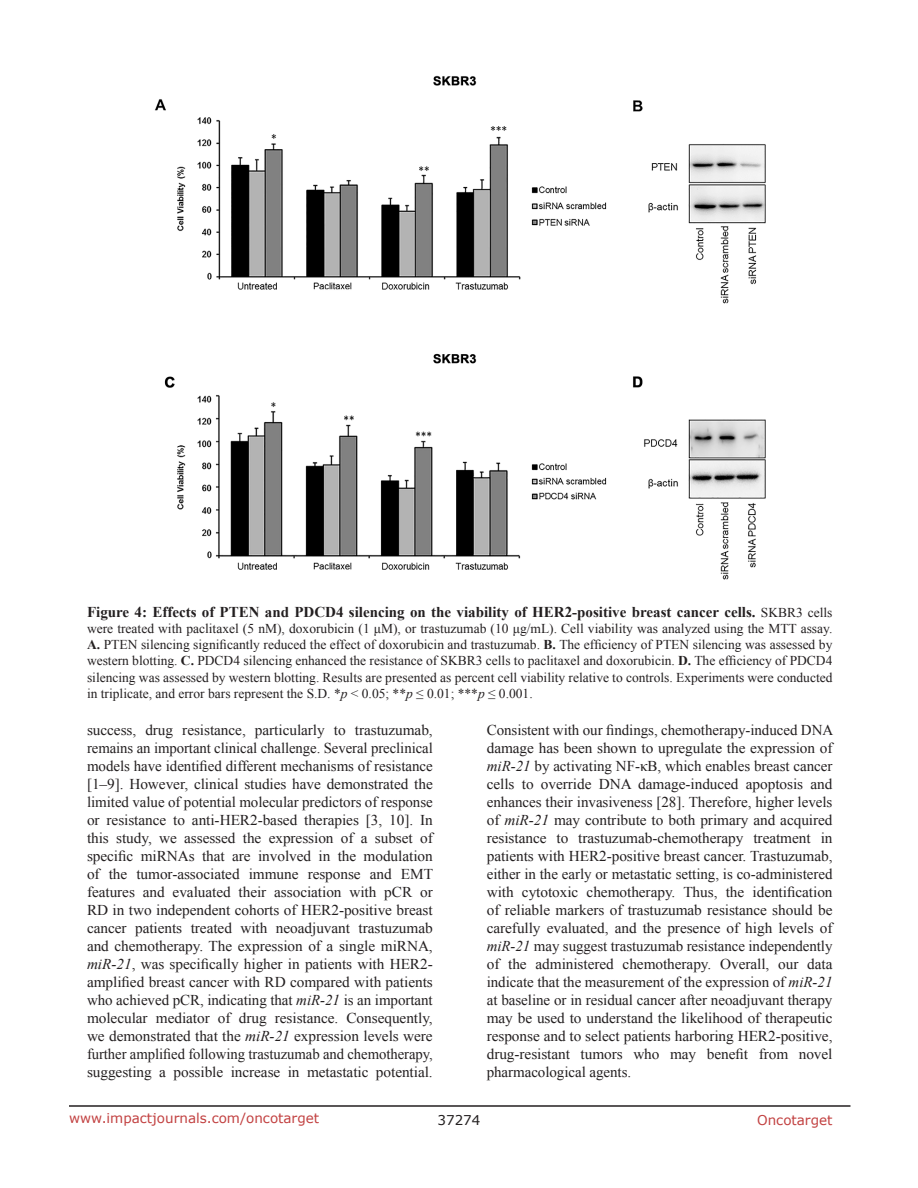
<style>
.page{position:relative;width:918px;height:1188px;background:#fff}
.page>*{position:absolute;margin:0;border:0;box-sizing:border-box;transform-origin:0 0}
.BodyText{font:15px/18px "Times New Roman";letter-spacing:-.005em;color:#231f20;text-align:justify}
.FigureText{font:700 15px "Times New Roman";color:#231f20}
.FigureText-2{font:13.5px/16.2px "Times New Roman";color:#231f20;text-align:justify}
.t1{font:13.5px "Verdana";color:#c24141}
.t2{font:13.5px "Verdana";color:#231f20}
.s1{font-weight:400;font-size:13.5px}
.s2{font-weight:700}
.s3{font-style:italic}
</style>
<div class="page">
<hr style="left:69px;top:1105px;width:781px;height:2px;background:#231f20">
<img style="left:155px;top:75px;width:611px;height:505px">
<p class="FigureText" style="left:87px;top:601px;width:747px">Figure 4: Effects of PTEN and PDCD4 silencing on the viability of HER2-positive breast cancer cells. <span class="s1">SKBR3 cells</span></p>
<p class="FigureText-2" style="left:87px;top:620px;width:747px">were treated with paclitaxel (5 nM), doxorubicin (1 μM), or trastuzumab (10 μg/mL). Cell viability was analyzed using the MTT assay.<br><span class="s2">A.</span> PTEN silencing significantly reduced the effect of doxorubicin and trastuzumab. <span class="s2">B.</span> The efficiency of PTEN silencing was assessed by western blotting. <span class="s2">C.</span> PDCD4 silencing enhanced the resistance of SKBR3 cells to paclitaxel and doxorubicin. <span class="s2">D.</span> The efficiency of PDCD4 silencing was assessed by western blotting. Results are presented as percent cell viability relative to controls. Experiments were conducted in triplicate, and error bars represent the S.D. *<span class="s3">p</span> &lt; 0.05; **<span class="s3">p</span> ≤ 0.01; ***<span class="s3">p</span> ≤ 0.001.</p>
<p class="BodyText" style="left:87px;top:721px;width:348px">success, drug resistance, particularly to trastuzumab, remains an important clinical challenge. Several preclinical models have identified different mechanisms of resistance [1–9]. However, clinical studies have demonstrated the limited value of potential molecular predictors of response or resistance to anti-HER2-based therapies [3, 10]. In this study, we assessed the expression of a subset of specific miRNAs that are involved in the modulation of the tumor-associated immune response and EMT features and evaluated their association with pCR or RD in two independent cohorts of HER2-positive breast cancer patients treated with neoadjuvant trastuzumab and chemotherapy. The expression of a single miRNA, <span class="s3">miR-21</span>, was specifically higher in patients with HER2- amplified breast cancer with RD compared with patients who achieved pCR, indicating that <span class="s3">miR-21</span> is an important molecular mediator of drug resistance. Consequently, we demonstrated that the <span class="s3">miR-21</span> expression levels were further amplified following trastuzumab and chemotherapy, suggesting a possible increase in metastatic potential.</p>
<p class="BodyText" style="left:487px;top:721px;width:348px">Consistent with our findings, chemotherapy-induced DNA damage has been shown to upregulate the expression of <span class="s3">miR-21</span> by activating NF-κB, which enables breast cancer cells to override DNA damage-induced apoptosis and enhances their invasiveness [28]. Therefore, higher levels of <span class="s3">miR-21</span> may contribute to both primary and acquired resistance to trastuzumab-chemotherapy treatment in patients with HER2-positive breast cancer. Trastuzumab, either in the early or metastatic setting, is co-administered with cytotoxic chemotherapy. Thus, the identification of reliable markers of trastuzumab resistance should be carefully evaluated, and the presence of high levels of <span class="s3">miR-21</span> may suggest trastuzumab resistance independently of the administered chemotherapy. Overall, our data indicate that the measurement of the expression of <span class="s3">miR-21 </span>at baseline or in residual cancer after neoadjuvant therapy may be used to understand the likelihood of therapeutic response and to select patients harboring HER2-positive, drug-resistant tumors who may benefit from novel pharmacological agents.</p>
<p class="t1" style="left:69px;top:1109px;width:252px">www.impactjournals.com/oncotarget</p>
<p class="t2" style="left:438px;top:1111px;width:44px">37274</p>
<p class="t1" style="left:757px;top:1111px;width:77px">Oncotarget</p>
</div>
